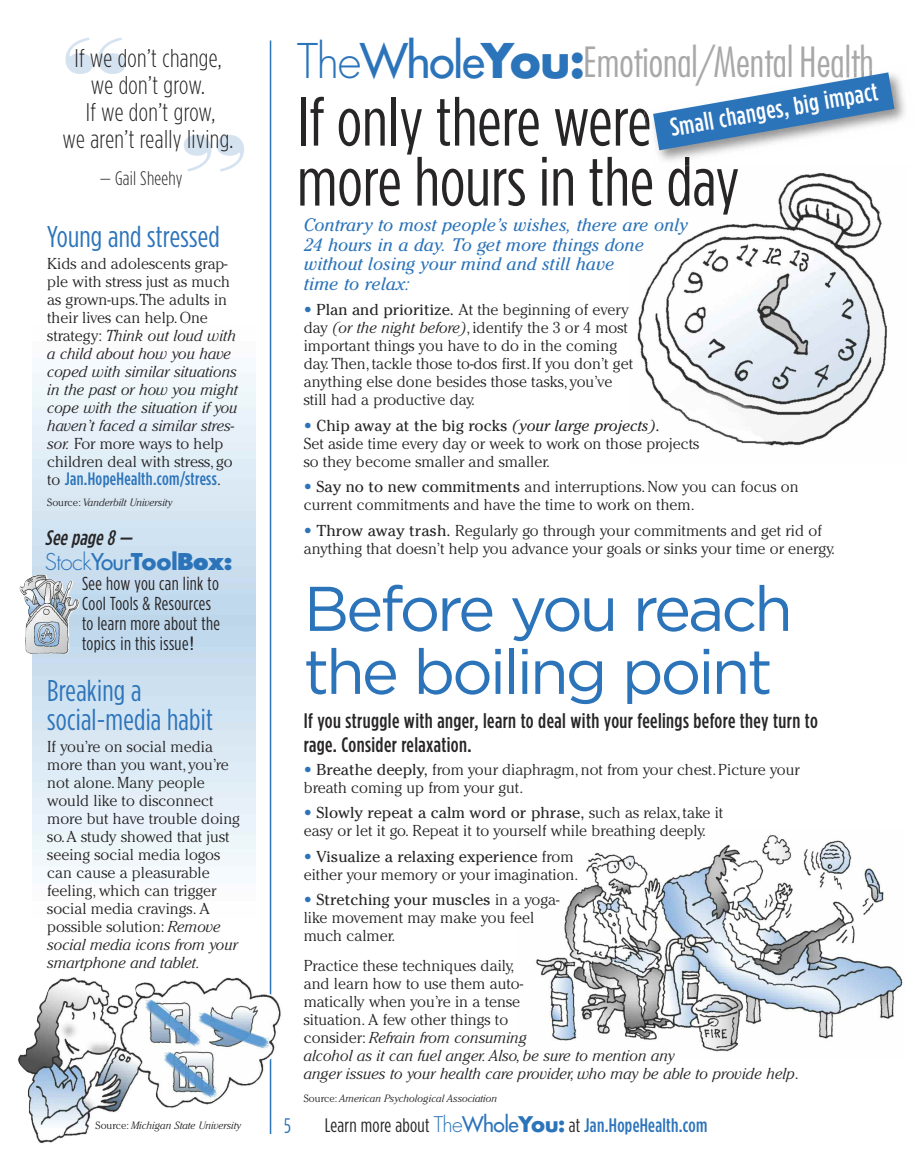
<style>
.page{position:relative;width:918px;height:1161px;background:#fff}
.page>*{position:absolute;margin:0;border:0;box-sizing:border-box;transform-origin:0 0}
.t1{font:90px "Bodoni Poster";color:#d5e3f1}
.t2{font:69px/60px "Gotham Condensed";color:#272526}
.t3{font:63px/63px "Gotham";letter-spacing:-.05em;color:#2c74ba}
.t4{font:300 condensed 40.5px "Futura";color:#a8a8a8}
.t5{font:30px/28.5px "Gotham Condensed";letter-spacing:.01em;color:#2c74ba}
.t6{font:300 25.5px/27px "Gotham Condensed";letter-spacing:.015em;color:#272526;text-align:center}
.t7{font:500 25.5px "Gotham Condensed";color:#fff}
.t8{font:300 22.5px "Futura";letter-spacing:-.03em;color:#2c74ba}
.t9{font:500 21px/24px "Gotham Condensed";letter-spacing:.02em;color:#272526}
.t10{font:italic 500 21px "Gotham Condensed";color:#272526}
.t11{font:21px "Gotham Condensed";color:#2c74ba}
.t12{font:500 19.5px "Gotham Condensed";letter-spacing:.015em;color:#2c74ba}
.t13{font:300 19.5px "Gotham Condensed";letter-spacing:.01em;color:#272526}
.t14{font:18.75px/20.2px "Gotham Condensed";letter-spacing:.02em;color:#272526}
.t15{font:italic 18px/19.5px "Cheltenham";color:#2c74ba}
.t16{font:500 18px "Gotham Condensed";letter-spacing:.02em;color:#2c74ba}
.t17{font:300 15.75px/18px "Cheltenham";color:#272526}
.t18{font:italic 300 15.75px/18px "Cheltenham";color:#272526}
.t19{font:italic 300 10.5px "Cheltenham";color:#272526}
.s1{font-style:italic}
.s2{font-family:"Cheltenham";font-weight:300;font-size:15.75px;color:#272526}
.s3{font-style:normal}
.s4{font-family:"Helvetica"}
.s5{font-weight:400}
.s6{font-weight:700}
.s7{font-weight:800}
.s8{font-stretch:normal;font-size:46.5px;color:#2c74ba}
.s9{font-weight:400;font-stretch:normal;font-size:46.5px;color:#2c74ba}
.s10{font-weight:700;font-stretch:normal;font-size:46.5px;color:#2c74ba}
.s11{font-weight:400;color:#2c74ba}
.s12{font-weight:400;font-style:italic}
.s13{font-weight:400;color:#272526}
.s14{font-family:"Futura";font-weight:300;font-size:21px}
.s15{font-family:"Futura";font-weight:400;font-size:21px}
.s16{font-family:"Futura";font-weight:700;font-size:21px}
</style>
<div class="page">
<img style="left:536px;top:835px;width:368px;height:217px">
<img style="left:637px;top:173px;width:251px;height:273px">
<hr style="left:270px;top:40px;width:1px;height:1094px;background:#2c74ba">
<img style="left:20px;top:575px;width:60px;height:79px">
<img style="left:658px;top:75px;width:247px;height:86px">
<img style="left:644px;top:110px;width:6px;height:20px">
<svg style="left:684px;top:157px;width:6px;height:10px"></svg>
<img style="left:861px;top:69px;width:11px;height:3px">
<svg style="left:653px;top:72px;width:241px;height:78px"></svg>
<img style="left:18px;top:976px;width:263px;height:168px">
<h1 class="t1" style="left:63px;top:18px;width:66px">“</h1>
<h3 class="t6" style="left:63px;top:46px;width:172px">If we don’t change, we don’t grow.<br>If we don’t grow,<br>we aren’t really living.</h3>
<p class="t13" style="left:100px;top:171px;width:84px">— Gail Sheehy</p>
<h3 class="t5" style="left:47px;top:224px;width:174px">Young and stressed</h3>
<p class="t17" style="left:47px;top:256px;width:192px">Kids and adolescents grap&shy;ple with stress just as much as grown-ups.The adults in their lives can help.One strategy: <span class="s1">Think out loud with a child about how you have coped with similar situations in the past or how you might cope with the situation if you haven’t faced a similar stres&shy;sor.</span> For more ways to help children deal with stress, go</p>
<p class="t16" style="left:47px;top:473px;width:175px"><span class="s2">to</span> Jan.HopeHealth.com/stress<span class="s2">.</span></p>
<p class="t19" style="left:47px;top:498px;width:127px"><span class="s3">Source:</span> Vanderbilt University</p>
<h1 class="t1" style="left:181px;top:115px;width:66px">”</h1>
<h3 class="t10" style="left:45px;top:531px;width:92px">See page 8 —</h3>
<p class="t14" style="left:82px;top:574px;width:139px">See how you can link to<br>Cool Tools &amp; Resources to learn more about the topics in this issue<span class="s4">!</span></p>
<h3 class="t8" style="left:45px;top:552px;width:189px">Stock<span class="s5">Your</span><span class="s6">Tool</span><span class="s7">Box:</span></h3>
<h3 class="t5" style="left:47px;top:678px;width:167px">Breaking a social-media habit</h3>
<p class="t17" style="left:47px;top:739px;width:194px">If you’re on social media more than you want, you’re not alone.Many people would like to disconnect more but have trouble doing so.A study showed that just seeing social media logos can cause a pleasurable feeling, which can trigger social media cravings. A possible solution: <span class="s1">Remove social media icons from your smartphone and tablet.</span></p>
<p class="t19" style="left:96px;top:1121px;width:147px"><span class="s3">Source:</span> Michigan State University</p>
<h3 class="t4" style="left:297px;top:45px;width:578px"><span class="s8">The</span><span class="s9">Whole</span><span class="s10">You:</span>Emotional/Mental Health</h3>
<h3 class="t7" style="left:669px;top:119px;width:212px;rotate:-10deg">Small changes, big impact</h3>
<h2 class="t2" style="left:297px;top:96px;width:444px">If only there were more hours in the day</h2>
<p class="t15" style="left:304px;top:217px;width:386px">Contrary to most people’s wishes, there are only 24 hours in a day. To get more things done without losing your mind and still have<br>time to relax:</p>
<p class="t17" style="left:304px;top:302px;width:331px"><span class="s11">•</span> <span class="s5">Plan and prioritize.</span> At the beginning of every day <span class="s1">(or the night before)</span>,identify the 3 or 4 most important things you have to do in the coming day. Then,tackle those to-dos first.If you don’t get anything else done besides those tasks, you’ve still had a productive day.</p>
<p class="t17" style="left:304px;top:417px;width:397px"><span class="s11">•</span> <span class="s5">Chip away at the big rocks</span> <span class="s12">(your large projects)</span><span class="s5">.<br></span>Set aside time every day or week to work on those projects so they become smaller and smaller.</p>
<p class="t17" style="left:304px;top:479px;width:496px"><span class="s11">•</span> <span class="s5">Say no to new commitments</span> and interruptions.Now you can focus on current commitments and have the time to work on them.</p>
<p class="t17" style="left:304px;top:522px;width:533px"><span class="s11">•</span> <span class="s5">Throw away trash.</span> Regularly go through your commitments and get rid of anything that doesn’t help you advance your goals or sinks your time or energy.</p>
<h3 class="t3" style="left:304px;top:582px;width:491px">Before you reach the boiling point</h3>
<h3 class="t11" style="left:284px;top:1118px;width:8px">5</h3>
<h3 class="t9" style="left:304px;top:710px;width:516px">If you struggle with anger, learn to deal with your feelings before they turn to rage. Consider relaxation.</h3>
<p class="t17" style="left:304px;top:762px;width:498px"><span class="s11">•</span> <span class="s5">Breathe deeply,</span> from your diaphragm,not from your chest.Picture your breath coming up from your gut.</p>
<p class="t17" style="left:304px;top:805px;width:421px"><span class="s11">•</span> <span class="s5">Slowly repeat a calm word or phrase,</span> such as relax,take it easy or let it go. Repeat it to yourself while breathing deeply.</p>
<p class="t17" style="left:304px;top:849px;width:276px"><span class="s11">•</span> <span class="s5">Visualize a relaxing experience</span> from either your memory or your imagination.</p>
<p class="t17" style="left:304px;top:892px;width:257px"><span class="s11">•</span> <span class="s5">Stretching your muscles</span> in a yoga&shy;like movement may make you feel much calmer.</p>
<p class="t18" style="left:304px;top:958px;width:497px"><span class="s3">Practice these techniques daily,<br>and learn how to use them auto-<br>matically when you’re in a tense<br>situation. A few other things to<br>consider:</span> Refrain from consuming<br>alcohol as it can fuel anger. Also, be sure to mention any<br>anger issues to your health care provider,who may be able to provide help<span class="s3">.</span></p>
<p class="t19" style="left:304px;top:1094px;width:195px"><span class="s3">Source:</span> American Psychological Association</p>
<p class="t12" style="left:325px;top:1119px;width:384px"><span class="s13">Learn more about</span> <span class="s14">The</span><span class="s15">Whole</span><span class="s16">You:</span> <span class="s13">at</span> Jan.HopeHealth.com</p>
</div>
